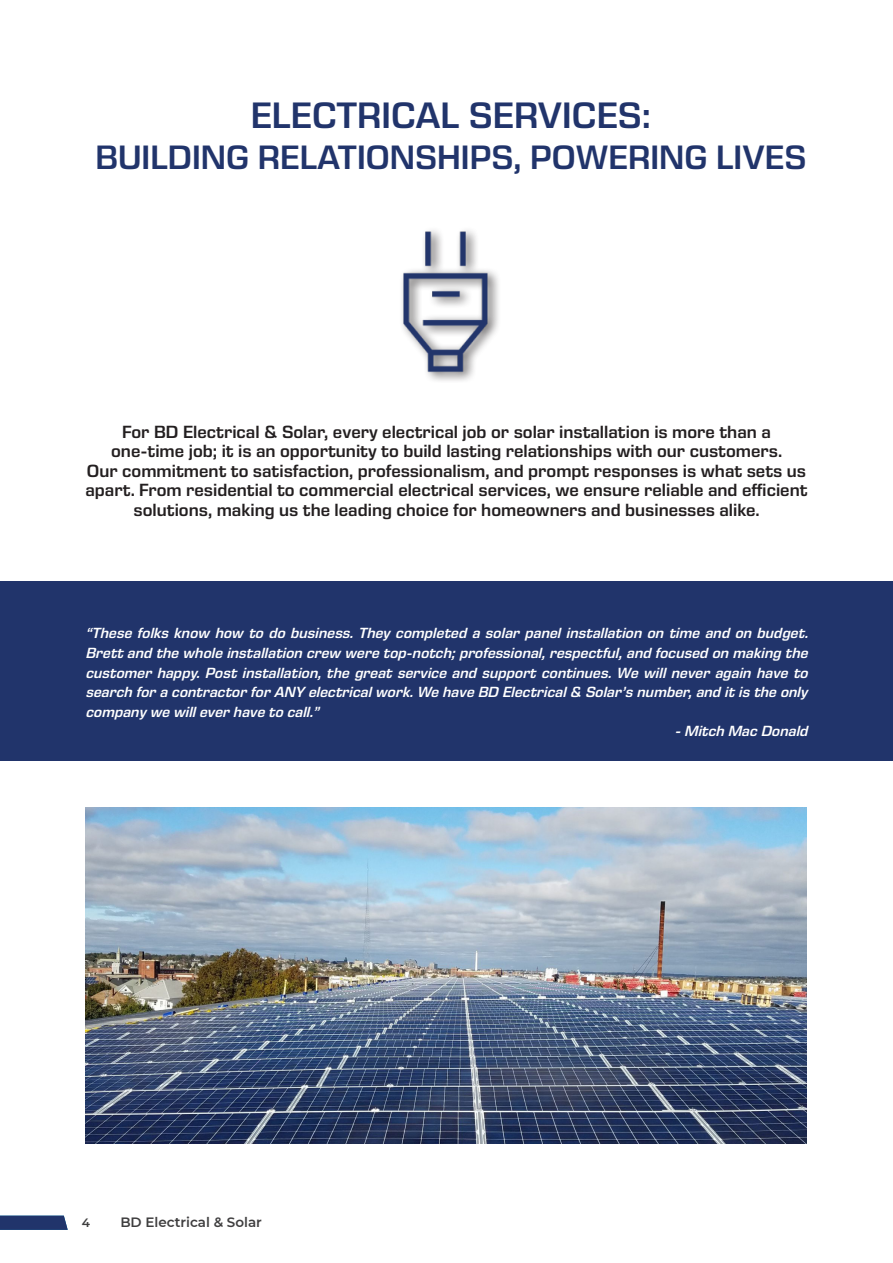
<style>
.page{position:relative;width:893px;height:1263px;background:#fff}
.page>*{position:absolute;margin:0;border:0;box-sizing:border-box;transform-origin:0 0}
.t1{font:600 37.5px "Eurostile Next LT Pro";color:#21346b}
.t2{font:600 34.5px "Eurostile Next LT Pro";color:#21346b}
.t3{font:600 18px/19.5px "Eurostile Next LT Pro";color:#231f20;text-align:center}
.t4{font:italic 600 15px "Eurostile Next LT Pro";color:#fff}
.t5{font:600 13.5px "Montserrat";color:#3f3e3f}
.t6{font:600 12.15px "Montserrat";color:#3e3e3f}
</style>
<div class="page">
<div style="left:1px;top:581px;width:892px;height:179px;background:#21346b"></div>
<img style="left:85px;top:808px;width:722px;height:336px">
<img style="left:402px;top:230px;width:97px;height:151px">
<svg style="left:0;top:1216px;width:68px;height:14px"></svg>
<h1 class="t1" style="left:251px;top:95px;width:402px">ELECTRICAL SERVICES:</h1>
<h2 class="t2" style="left:95px;top:138px;width:712px">BUILDING RELATIONSHIPS, POWERING LIVES</h2>
<p class="t3" style="left:85px;top:422px;width:724px">For BD Electrical &amp; Solar, every electrical job or solar installation is more than a one-time job; it is an opportunity to build lasting relationships with our customers.<br>Our commitment to satisfaction, professionalism, and prompt responses is what sets us apart. From residential to commercial electrical services, we ensure reliable and efficient solutions, making us the leading choice for homeowners and businesses alike.</p>
<p class="t4" style="left:85px;top:625px;width:728px">“These folks know how to do business. They completed a solar panel installation on time and on budget.</p>
<p class="t4" style="left:85px;top:645px;width:728px">Brettand the whole installation crew were top-notch;professional,respectful,and focused on making the</p>
<p class="t4" style="left:85px;top:664px;width:728px">customer happy. Post installation, the great service and support continues. We will never again have to</p>
<p class="t4" style="left:85px;top:684px;width:727px">search fora contractorforANY electricalwork.We have BD Electrical&amp; Solar’s number,and itis the only</p>
<p class="t4" style="left:85px;top:703px;width:239px">company we willeverhave to call.”</p>
<p class="t4" style="left:674px;top:723px;width:138px">-Mitch Mac Donald</p>
<p class="t5" style="left:120px;top:1212px;width:143px">BD Electrical &amp; Solar</p>
<p class="t6" style="left:82px;top:1214px;width:10px">4</p>
<p class="t6" style="left:121px;top:1214px;width:158px">CORPORATE BROCHURE</p>
</div>
